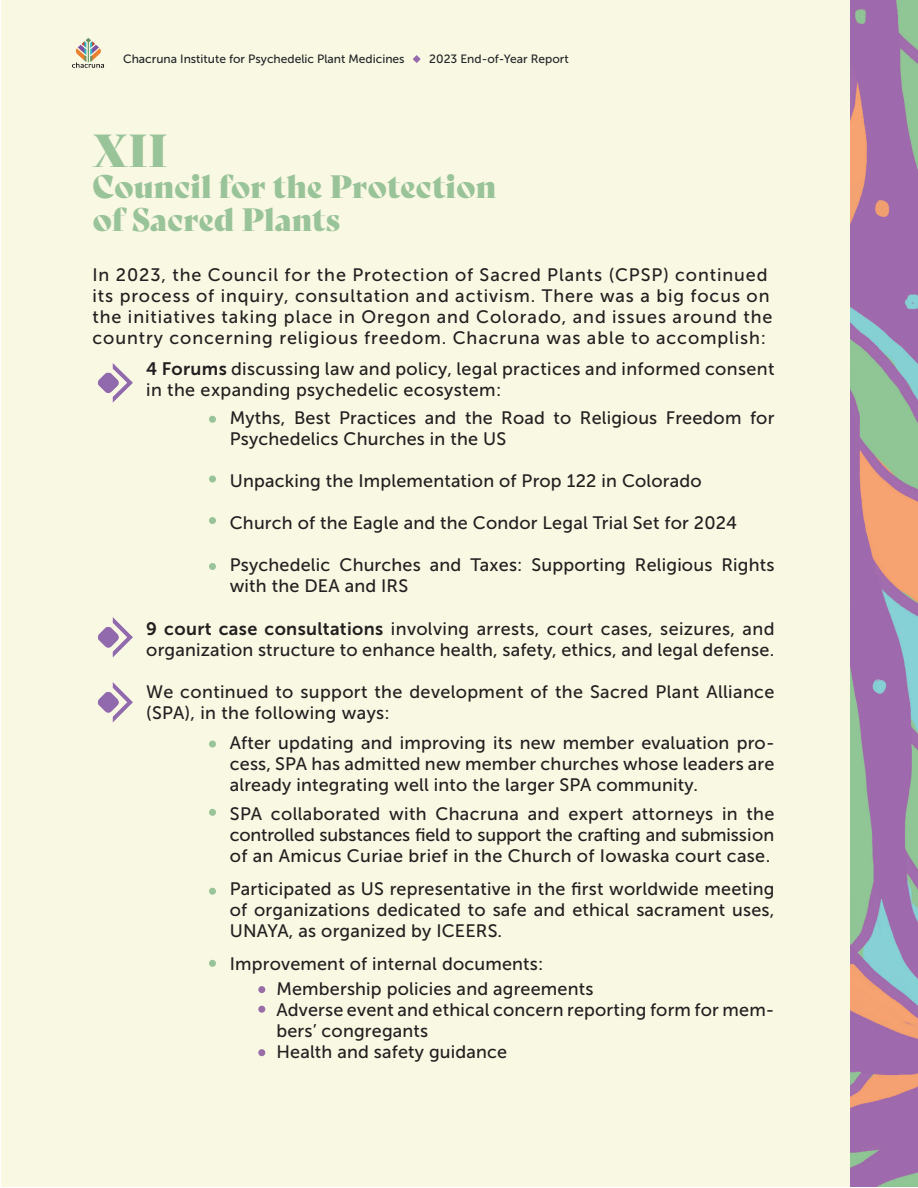
<style>
.page{position:relative;width:918px;height:1188px;background:#fff}
.page>*{position:absolute;margin:0;border:0;box-sizing:border-box;transform-origin:0 0}
.t1{font:45px "Bely Display";color:#99c398}
.t2{font:31.5px/33px "Bely Display";color:#99c398}
.t3{font:18px/21px "Museo Sans 500";letter-spacing:.01em;color:#231f20}
.t4{font:18px/21px "Museo Sans 500";letter-spacing:.05em;color:#231f20}
.t5{font:12px "Museo Sans 500";color:#212527}
.s1{font-family:"Museo Sans 700"}
</style>
<div class="page">
<div style="left:1px;top:0;width:917px;height:1186px;background:#f9f8e3"></div>
<img style="left:850px;top:0;width:68px;height:1187px">
<svg style="left:413px;top:55px;width:8px;height:8px"></svg>
<img style="left:72px;top:38px;width:32px;height:30px">
<div style="left:209px;top:416px;width:7px;height:7px;background:#99c398;border-radius:50%"></div>
<div style="left:209px;top:476px;width:7px;height:7px;background:#99c398;border-radius:50%"></div>
<div style="left:209px;top:517px;width:7px;height:7px;background:#99c398;border-radius:50%"></div>
<div style="left:209px;top:563px;width:7px;height:7px;background:#99c398;border-radius:50%"></div>
<img style="left:97px;top:363px;width:36px;height:40px">
<img style="left:97px;top:617px;width:36px;height:41px">
<img style="left:97px;top:682px;width:36px;height:41px">
<div style="left:209px;top:741px;width:7px;height:7px;background:#99c398;border-radius:50%"></div>
<div style="left:209px;top:809px;width:7px;height:7px;background:#99c398;border-radius:50%"></div>
<div style="left:209px;top:960px;width:7px;height:7px;background:#99c398;border-radius:50%"></div>
<div style="left:209px;top:888px;width:7px;height:7px;background:#99c398;border-radius:50%"></div>
<div style="left:258px;top:986px;width:7px;height:7px;background:#996da8;border-radius:50%"></div>
<div style="left:258px;top:1006px;width:7px;height:7px;background:#996da8;border-radius:50%"></div>
<div style="left:258px;top:1049px;width:7px;height:7px;background:#996da8;border-radius:50%"></div>
<p class="t5" style="left:123px;top:52px;width:283px">Chacruna Institute for Psychedelic Plant Medicines</p>
<p class="t5" style="left:429px;top:52px;width:141px">2023 End-of-Year Report</p>
<h1 class="t1" style="left:92px;top:115px;width:77px">XII</h1>
<h2 class="t2" style="left:92px;top:168px;width:406px">Council for the Protection of Sacred Plants</h2>
<p class="t4" style="left:92px;top:264px;width:682px">In 2023, the Council for the Protection of Sacred Plants (CPSP) continued its process of inquiry, consultation and activism. There was a big focus on the initiatives taking place in Oregon and Colorado, and issues around the country concerning religious freedom. Chacruna was able to accomplish:</p>
<p class="t3" style="left:146px;top:358px;width:630px"><span class="s1">4 Forums</span> discussing law and policy, legal practices and informed consent in the expanding psychedelic ecosystem:</p>
<p class="t3" style="left:230px;top:408px;width:546px">Myths, Best Practices and the Road to Religious Freedom for<br>Psychedelics Churches in the US</p>
<p class="t3" style="left:230px;top:471px;width:473px">Unpacking the Implementation of Prop 122 in Colorado</p>
<p class="t3" style="left:230px;top:513px;width:509px">Church of the Eagle and the Condor Legal Trial Set for 2024</p>
<p class="t3" style="left:230px;top:555px;width:546px">Psychedelic Churches and Taxes: Supporting Religious Rights with the DEA and IRS</p>
<p class="t3" style="left:146px;top:619px;width:630px"><span class="s1">9 court case consultations</span> involving arrests, court cases, seizures, and organization structure to enhance health, safety, ethics, and legal defense.</p>
<p class="t3" style="left:146px;top:682px;width:630px">We continued to support the development of the Sacred Plant Alliance (SPA), in the following ways:</p>
<p class="t3" style="left:230px;top:733px;width:546px;text-align:justify">After updating and improving its new member evaluation pro&shy;cess, SPA has admitted new member churches whose leaders are already integrating well into the larger SPA community.</p>
<p class="t3" style="left:230px;top:803px;width:546px;text-align:justify">SPA collaborated with Chacruna and expert attorneys in the controlled substances field to support the crafting and submission of an Amicus Curiae brief in the Church of Iowaska court case.</p>
<p class="t3" style="left:230px;top:878px;width:546px;text-align:justify">Participated as US representative in the first worldwide meeting of organizations dedicated to safe and ethical sacrament uses, UNAYA, as organized by ICEERS.</p>
<p class="t3" style="left:276px;top:951px;width:319px;line-height:25.7px;text-indent:-47px">Improvement of internal documents:<br>Membership policies and agreements</p>
<p class="t3" style="left:276px;top:1000px;width:500px">Adverse event and ethical concern reporting form for mem&shy;bers’ congregants<br>Health and safety guidance</p>
</div>
